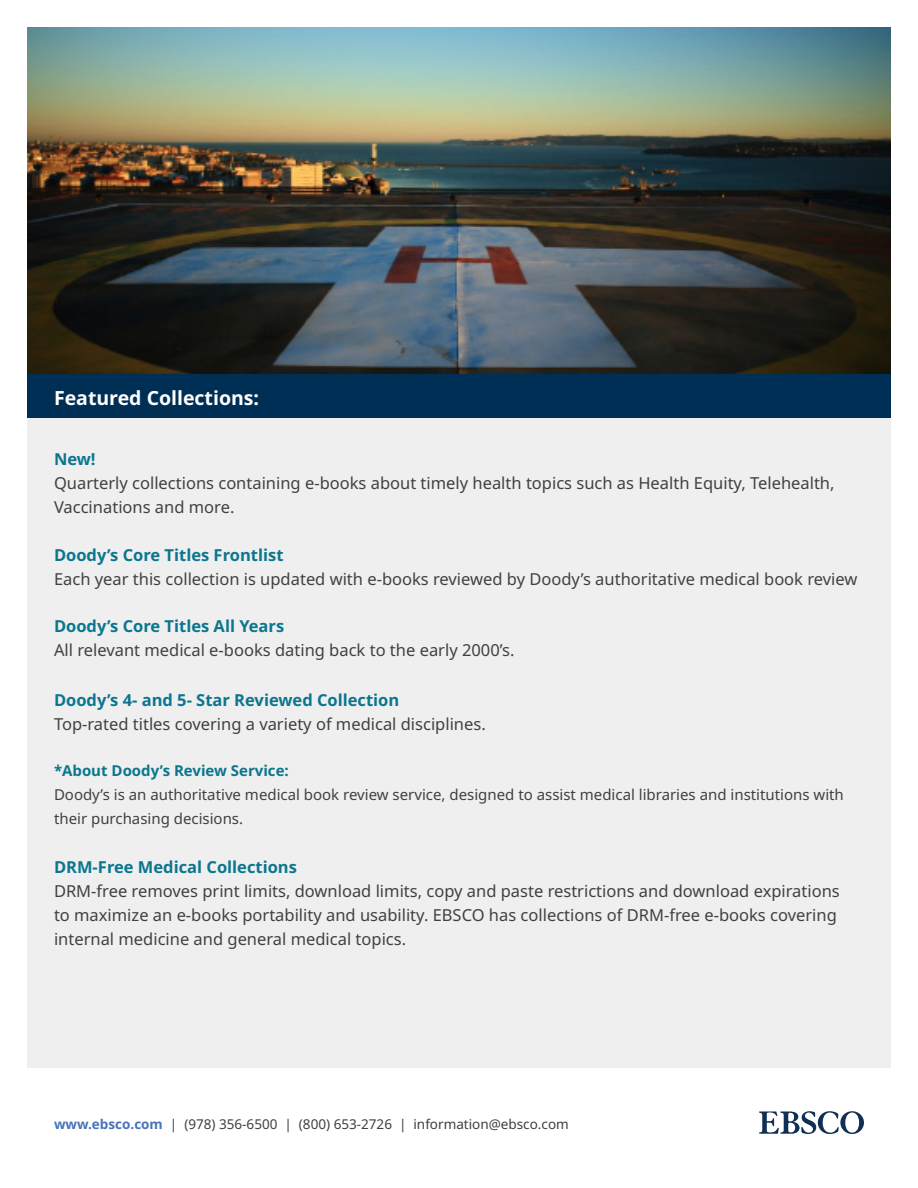
<style>
.page{position:relative;width:918px;height:1188px;background:#fff}
.page>*{position:absolute;margin:0;border:0;box-sizing:border-box;transform-origin:0 0}
.t1{font:700 19.5px "Noto Sans";color:#fff}
.t2{font:16.5px/24px "Noto Sans";color:#3e4043}
.t3{font:700 16.5px "Noto Sans";color:#0b768e}
.t4{font:15px/24px "Noto Sans";color:#3e4043}
.t5{font:700 15px "Noto Sans";color:#0b768e}
.t6{font:13.5px "Noto Sans";color:#3c4042}
.s1{font-weight:700;color:#4773b9}
</style>
<div class="page">
<div style="left:27px;top:357px;width:864px;height:711px;background:#efefef"></div>
<img style="left:27px;top:27px;width:864px;height:348px">
<div style="left:27px;top:375px;width:864px;height:43px;background:#002f56"></div>
<svg style="left:759px;top:1111px;width:105px;height:23px"></svg>
<p class="t1" style="left:54px;top:385px;width:207px">Featured Collections:</p>
<p class="t3" style="left:54px;top:448px;width:43px">New!</p>
<p class="t2" style="left:54px;top:472px;width:782px">Quarterly collections containing e-books about timely health topics such as Health Equity, Telehealth,<br>Vaccinations and more.</p>
<p class="t3" style="left:54px;top:543px;width:231px">Doody’s Core Titles Frontlist</p>
<p class="t2" style="left:54px;top:567px;width:805px">Each year this collection is updated with e-books reviewed by Doody’s authoritative medical book review</p>
<p class="t3" style="left:54px;top:615px;width:232px">Doody’s Core Titles All Years</p>
<p class="t2" style="left:54px;top:639px;width:462px">All relevant medical e-books dating back to the early 2000’s.</p>
<p class="t3" style="left:54px;top:689px;width:347px">Doody’s 4- and 5- Star Reviewed Collection</p>
<p class="t2" style="left:54px;top:713px;width:433px">Top-rated titles covering a variety of medical disciplines.</p>
<p class="t5" style="left:54px;top:760px;width:236px">*About Doody’s Review Service:</p>
<p class="t4" style="left:54px;top:783px;width:791px">Doody’s is an authoritative medical book review service, designed to assist medical libraries and institutions with their purchasing decisions.</p>
<p class="t3" style="left:54px;top:856px;width:245px">DRM-Free Medical Collections</p>
<p class="t2" style="left:54px;top:880px;width:787px">DRM-free removes print limits, download limits, copy and paste restrictions and download expirations to maximize an e-books portability and usability. EBSCO has collections of DRM-free e-books covering internal medicine and general medical topics.</p>
<p class="t6" style="left:54px;top:1114px;width:516px"><span class="s1">www.ebsco.com</span> | (978) 356-6500 | (800) 653-2726 | information@ebsco.com</p>
</div>
